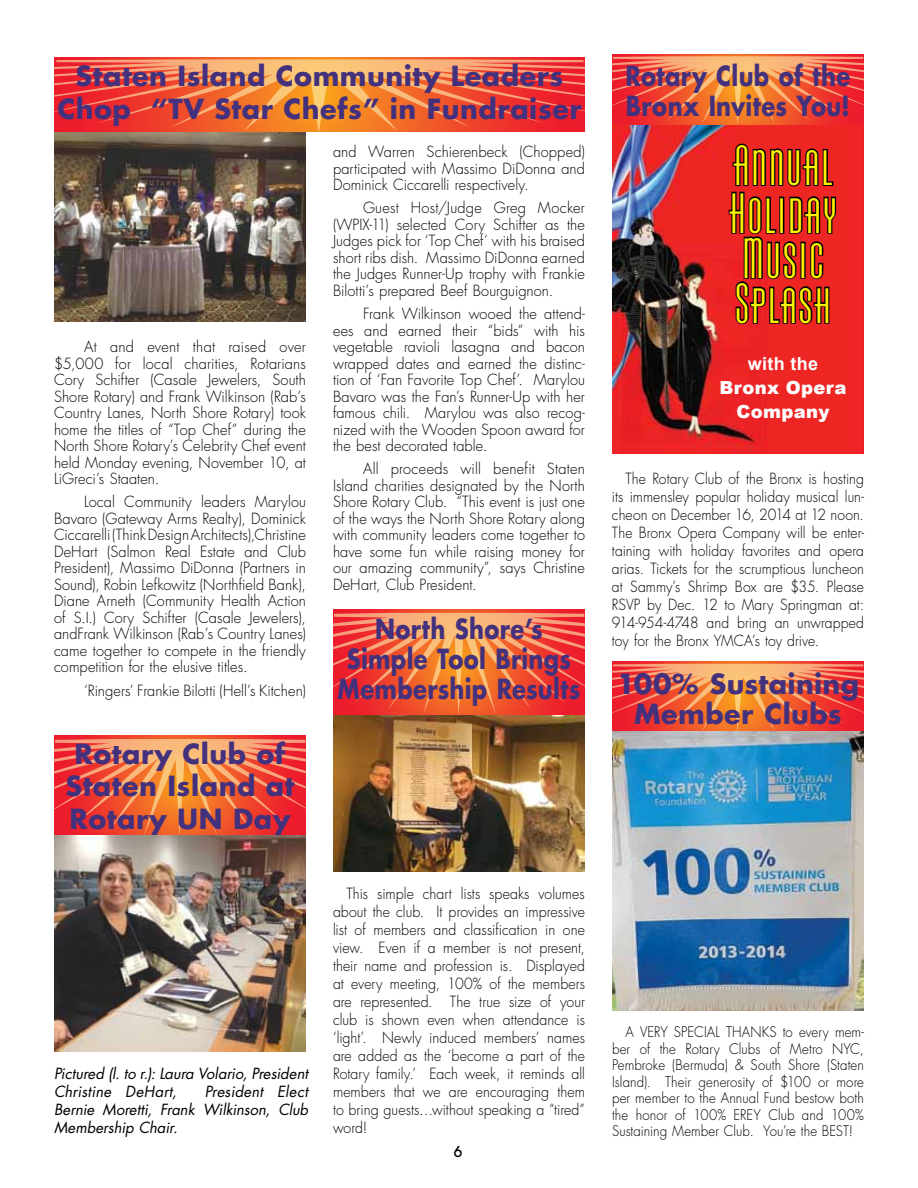
<style>
.page{position:relative;width:918px;height:1188px;background:#fff}
.page>*{position:absolute;margin:0;border:0;box-sizing:border-box;transform-origin:0 0}
.t1{font:condensed 49.5px/45.9px "Chrysler";letter-spacing:.02em;color:#fff200}
.t2{font:700 27px/32.4px "Futura";letter-spacing:.02em;color:#44317d;text-align:center}
.t3{font:700 27px/30px "Futura";letter-spacing:.02em;color:#44317d;scale:.84 1}
.t4{font:900 18px/23.7px "Arial";letter-spacing:.02em;color:#fff;text-align:center}
.t5{font:700 18px "Arial";letter-spacing:.02em;color:#fff}
.t6{font:300 15px/16.5px "Futura";color:#000;text-align:justify}
.t7{font:300 15px/18px "Futura";color:#000;text-align:justify;scale:.94 1}
.t8{font:300 15px/18px "Futura";color:#000;text-align:justify;scale:.93 1}
.t9{font:italic 15px/18px "Futura";color:#000}
.t10{font:500 15px "Avant Garde";color:#000}
.t11{font:300 14.25px/16.5px "Futura";letter-spacing:.005em;color:#000;text-align:justify;scale:.93 1}
</style>
<div class="page">
<svg style="left:54px;top:57px;width:531px;height:2px"></svg>
<svg style="left:54px;top:59px;width:531px;height:74px"></svg>
<img style="left:54px;top:133px;width:252px;height:189px">
<img style="left:612px;top:125px;width:252px;height:329px">
<svg style="left:727px;top:142px;width:110px;height:183px"></svg>
<svg style="left:612px;top:54px;width:252px;height:2px"></svg>
<svg style="left:612px;top:56px;width:252px;height:69px"></svg>
<svg style="left:54px;top:736px;width:252px;height:3px"></svg>
<svg style="left:54px;top:739px;width:252px;height:97px"></svg>
<img style="left:54px;top:836px;width:252px;height:216px">
<svg style="left:333px;top:609px;width:252px;height:4px"></svg>
<svg style="left:333px;top:613px;width:252px;height:102px"></svg>
<img style="left:333px;top:715px;width:252px;height:157px">
<svg style="left:612px;top:662px;width:252px;height:2px"></svg>
<svg style="left:612px;top:664px;width:252px;height:67px"></svg>
<img style="left:612px;top:731px;width:252px;height:280px">
<h2 class="t2" style="left:57px;top:59px;width:526px">Staten Island Community Leaders<br>Chop “TV Star Chefs” in Fundraiser</h2>
<p class="t6" style="left:333px;top:144px;width:254px">and Warren Schierenbeck (Chopped) participated with Massimo DiDonna and Dominick Ciccarelli respectively.</p>
<p class="t6" style="left:333px;top:200px;width:254px;text-indent:30px">Guest Host/Judge Greg Mocker (WPIX-11) selected Cory Schifter as the Judges pick for ‘Top Chef’ with his braised short ribs dish. Massimo DiDonna earned the Judges Runner-Up trophy with Frankie Bilotti’s prepared Beef Bourguignon.</p>
<p class="t6" style="left:333px;top:306px;width:254px;text-indent:30px">Frank Wilkinson wooed the attend&shy;ees and earned their “bids” with his vegetable ravioli lasagna and bacon wrapped dates and earned the distinc&shy;tion of ‘Fan Favorite Top Chef’. Marylou Bavaro was the Fan’s Runner-Up with her famous chili. Marylou was also recog&shy;nized with the Wooden Spoon award for the best decorated table.</p>
<p class="t6" style="left:333px;top:461px;width:254px;text-indent:30px">All proceeds will benefit Staten Island charities designated by the North Shore Rotary Club. “This event is just one of the ways the North Shore Rotary along with community leaders come together to have some fun while raising money for our amazing community”, says Christine DeHart, Club President.</p>
<p class="t6" style="left:54px;top:339px;width:254px;text-indent:30px">At and event that raised over $5,000 for local charities, Rotarians Cory Schifter (Casale Jewelers, South Shore Rotary) and Frank Wilkinson (Rab’s Country Lanes, North Shore Rotary) took home the titles of “Top Chef” during the North Shore Rotary’s Celebrity Chef event held Monday evening, November 10, at LiGreci’s Staaten.</p>
<p class="t6" style="left:54px;top:494px;width:254px;text-indent:30px">Local Community leaders Marylou Bavaro (Gateway Arms Realty), Dominick Ciccarelli (Think Design Architects),Christine DeHart (Salmon Real Estate and Club President), Massimo DiDonna (Partners in Sound), Robin Lefkowitz (Northfield Bank), Diane Arneth (Community Health Action of S.I.) Cory Schifter (Casale Jewelers), andFrank Wilkinson (Rab’s Country Lanes) came together to compete in the friendly competition for the elusive titles.</p>
<p class="t6" style="left:84px;top:682px;width:224px">‘Ringers’ Frankie Bilotti (Hell’s Kitchen)</p>
<h2 class="t3" style="left:338px;top:613px;width:291px;text-align:center">North Shore’s<br>Simple Tool Brings<br>Membership Results</h2>
<h2 class="t2" style="left:65px;top:737px;width:230px">Rotary Club of<br>Staten Island at<br>Rotary UN Day</h2>
<p class="t9" style="left:54px;top:1064px;width:256px">Pictured (l. to r.): Laura Volario, President<br>Christine DeHart,</p>
<p class="t9" style="left:54px;top:1082px;width:256px;text-align:justify;text-indent:151px">President Elect Bernie Moretti, Frank Wilkinson, Club Membership Chair.</p>
<p class="t7" style="left:333px;top:885px;width:270px;text-indent:13px">This simple chart lists speaks volumes about the club. It provides an impressive list of members and classification in one view. Even if a member is not present, their name and profession is. Displayed at every meeting, 100% of the members are represented. The true size of your club is shown even when attendance is ‘light’. Newly induced members’ names are added as the ‘become a part of the Rotary family.’ Each week, it reminds all members that we are encouraging them to bring guests…without speaking a “tired” word!</p>
<p class="t10" style="left:454px;top:1142px;width:10px">6</p>
<h2 class="t3" style="left:626px;top:60px;width:269px">Rotary Club of the<br>Bronx Invites You!</h2>
<h1 class="t1" style="left:729px;top:147px;width:109px">Annual<br>Holiday<br>Music<br>Splash</h1>
<p class="t5" style="left:748px;top:354px;width:72px">with the</p>
<p class="t4" style="left:719px;top:376px;width:129px">Bronx Opera<br>Company</p>
<p class="t8" style="left:612px;top:470px;width:273px;text-indent:14px">The Rotary Club of the Bronx is hosting its immensley popular holiday musical lun&shy;cheon on December 16, 2014 at 12 noon.<br>The Bronx Opera Company will be enter&shy;taining with holiday favorites and opera arias. Tickets for the scrumptious luncheon at Sammy’s Shrimp Box are $35. Please RSVP by Dec. 12 to Mary Springman at:<br>914-954-4748 and bring an unwrapped toy for the Bronx YMCA’s toy drive.</p>
<h2 class="t2" style="left:617px;top:668px;width:244px;line-height:30px">100% Sustaining<br>Member Clubs</h2>
<p class="t11" style="left:612px;top:1024px;width:273px;text-indent:13px">A VERY SPECIAL THANKS to every mem&shy;ber of the Rotary Clubs of Metro NYC, Pembroke (Bermuda) &amp; South Shore (Staten Island). Their generosity of $100 or more per member to the Annual Fund bestow both the honor of 100% EREY Club and 100% Sustaining Member Club. You’re the BEST!</p>
</div>
